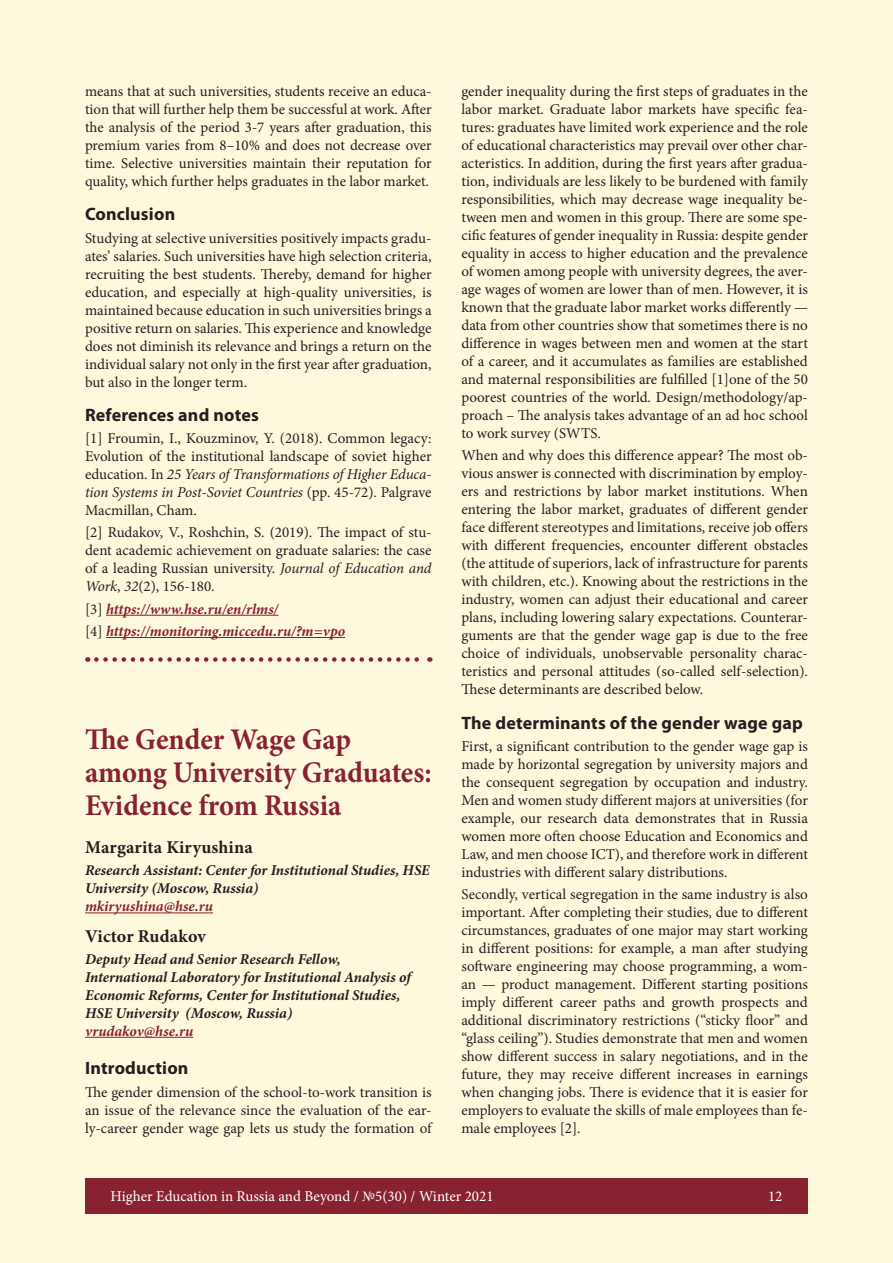
<style>
.page{position:relative;width:893px;height:1263px;background:#fef8dd}
.page>*{position:absolute;margin:0;border:0;box-sizing:border-box;transform-origin:0 0}
.заголовок{font:700 30px/33px "Minion Pro";color:#882231;scale:.95 1}
.подзаголовок{font:700 18px "Myriad Pro";letter-spacing:.01em;color:#231f20}
.автор{font:700 18px "Minion Pro";letter-spacing:.01em;color:#231f20}
.t1{font:15px/18px "Minion Pro";color:#231f20;text-align:justify}
.абзац{font:italic 700 15px/18px "Minion Pro";letter-spacing:-.005em;color:#231f20}
.КОНЕЦ_СТАТЬИ{font:italic 700 15px "Minion Pro";color:#882231}
.t2{font:15px "Minion Pro";color:#fff}
.s1{font-style:italic}
.s2{font-weight:400;font-style:normal;color:#231f20}
.s3{color:#882231}
</style>
<div class="page">
<div style="left:85px;top:1178px;width:723px;height:35px;background:#882231"></div>
<hr style="left:106px;top:615px;width:172px;height:1px;background:#882231">
<svg style="left:96px;top:657px;width:334px;height:5px"></svg>
<hr style="left:106px;top:637px;width:239px;height:1px;background:#882231">
<hr style="left:85px;top:912px;width:128px;height:1px;background:#882231">
<hr style="left:85px;top:1037px;width:108px;height:1px;background:#882231">
<p class="t1" style="left:85px;top:82px;width:348px">means that at such universities, students receive an educa&shy;tion that will further help them be successful at work. After the analysis of the period 3-7 years after graduation, this premium varies from 8–10% and does not decrease over time. Selective universities maintain their reputation for quality, which further helps graduates in the labor market.</p>
<p class="подзаголовок" style="left:85px;top:202px;width:92px">Conclusion</p>
<p class="t1" style="left:85px;top:229px;width:348px">Studying at selective universities positively impacts gradu&shy;ates’ salaries. Such universities have high selection criteria, recruiting the best students. Thereby, demand for higher education, and especially at high-quality universities, is maintained because education in such universities brings a positive return on salaries. This experience and knowledge does not diminish its relevance and brings a return on the individual salary not only in the first year after graduation, but also in the longer term.</p>
<p class="подзаголовок" style="left:85px;top:403px;width:175px">References and notes</p>
<p class="t1" style="left:85px;top:429px;width:348px">[1] Froumin, I., Kouzminov, Y. (2018). Common legacy:<br>Evolution of the institutional landscape of soviet higher education. In <span class="s1">25 Years of Transformations of Higher Educa&shy;tion Systems in Post-Soviet Countries</span> (pp. 45-72). Palgrave Macmillan, Cham.</p>
<p class="t1" style="left:85px;top:524px;width:348px">[2] Rudakov, V., Roshchin, S. (2019). The impact of stu&shy;dent academic achievement on graduate salaries: the case of a leading Russian university. <span class="s1">Journal of Education and Work</span>, <span class="s1">32</span>(2), 156-180.</p>
<p class="КОНЕЦ_СТАТЬИ" style="left:85px;top:598px;width:195px"><span class="s2">[3]</span> https://www.hse.ru/en/rlms/</p>
<p class="КОНЕЦ_СТАТЬИ" style="left:85px;top:620px;width:262px"><span class="s2">[4]</span> https://monitoring.miccedu.ru/?m=vpo</p>
<p class="заголовок" style="left:85px;top:722px;width:366px">The Gender Wage Gap among University Graduates:<br>Evidence from Russia</p>
<p class="автор" style="left:85px;top:835px;width:169px">Margarita Kiryushina</p>
<p class="абзац" style="left:85px;top:861px;width:346px">Research Assistant: Center for Institutional Studies, HSE<br>University (Moscow, Russia)<br><span class="s3">mkiryushina@hse.ru</span></p>
<p class="автор" style="left:85px;top:923px;width:122px">Victor Rudakov</p>
<p class="абзац" style="left:85px;top:950px;width:327px">Deputy Head and Senior Research Fellow, International Laboratory for Institutional Analysis of Economic Reforms, Center for Institutional Studies, HSE University (Moscow, Russia)<br><span class="s3">vrudakov@hse.ru</span></p>
<p class="подзаголовок" style="left:85px;top:1056px;width:105px">Introduction</p>
<p class="t1" style="left:85px;top:1083px;width:348px">The gender dimension of the school-to-work transition is an issue of the relevance since the evaluation of the ear&shy;ly-career gender wage gap lets us study the formation of</p>
<p class="t1" style="left:461px;top:82px;width:348px">gender inequality during the first steps of graduates in the labor market. Graduate labor markets have specific fea&shy;tures: graduates have limited work experience and the role of educational characteristics may prevail over other char&shy;acteristics. In addition, during the first years after gradua&shy;tion, individuals are less likely to be burdened with family responsibilities, which may decrease wage inequality be&shy;tween men and women in this group. There are some spe&shy;cific features of gender inequality in Russia: despite gender equality in access to higher education and the prevalence of women among people with university degrees, the aver&shy;age wages of women are lower than of men. However, it is known that the graduate labor market works differently — data from other countries show that sometimes there is no difference in wages between men and women at the start of a career, and it accumulates as families are established and maternal responsibilities are fulfilled [1]one of the 50 poorest countries of the world. Design/methodology/ap&shy;proach – The analysis takes advantage of an ad hoc school to work survey (SWTS.</p>
<p class="t1" style="left:461px;top:446px;width:348px">When and why does this difference appear? The most ob&shy;vious answer is connected with discrimination by employ&shy;ers and restrictions by labor market institutions. When entering the labor market, graduates of different gender face different stereotypes and limitations, receive job offers with different frequencies, encounter different obstacles (the attitude of superiors, lack of infrastructure for parents with children, etc.). Knowing about the restrictions in the industry, women can adjust their educational and career plans, including lowering salary expectations. Counterar&shy;guments are that the gender wage gap is due to the free choice of individuals, unobservable personality charac&shy;teristics and personal attitudes (so-called self-selection).<br>These determinants are described below.</p>
<p class="подзаголовок" style="left:461px;top:711px;width:343px">The determinants of the gender wage gap</p>
<p class="t1" style="left:461px;top:737px;width:348px">First, a significant contribution to the gender wage gap is made by horizontal segregation by university majors and the consequent segregation by occupation and industry.<br>Men and women study different majors at universities (for example, our research data demonstrates that in Russia women more often choose Education and Economics and Law, and men choose ICT), and therefore work in different industries with different salary distributions.</p>
<p class="t1" style="left:461px;top:885px;width:348px">Secondly, vertical segregation in the same industry is also important. After completing their studies, due to different circumstances, graduates of one major may start working in different positions: for example, a man after studying software engineering may choose programming, a wom&shy;an — product management. Different starting positions imply different career paths and growth prospects and additional discriminatory restrictions (“sticky floor” and “glass ceiling”). Studies demonstrate that men and women show different success in salary negotiations, and in the future, they may receive different increases in earnings when changing jobs. There is evidence that it is easier for employers to evaluate the skills of male employees than fe&shy;male employees [2].</p>
<p class="t2" style="left:111px;top:1186px;width:384px">Higher Education in Russia and Beyond / №5(30) / Winter 2021</p>
<p class="t2" style="left:768px;top:1186px;width:16px">12</p>
</div>
